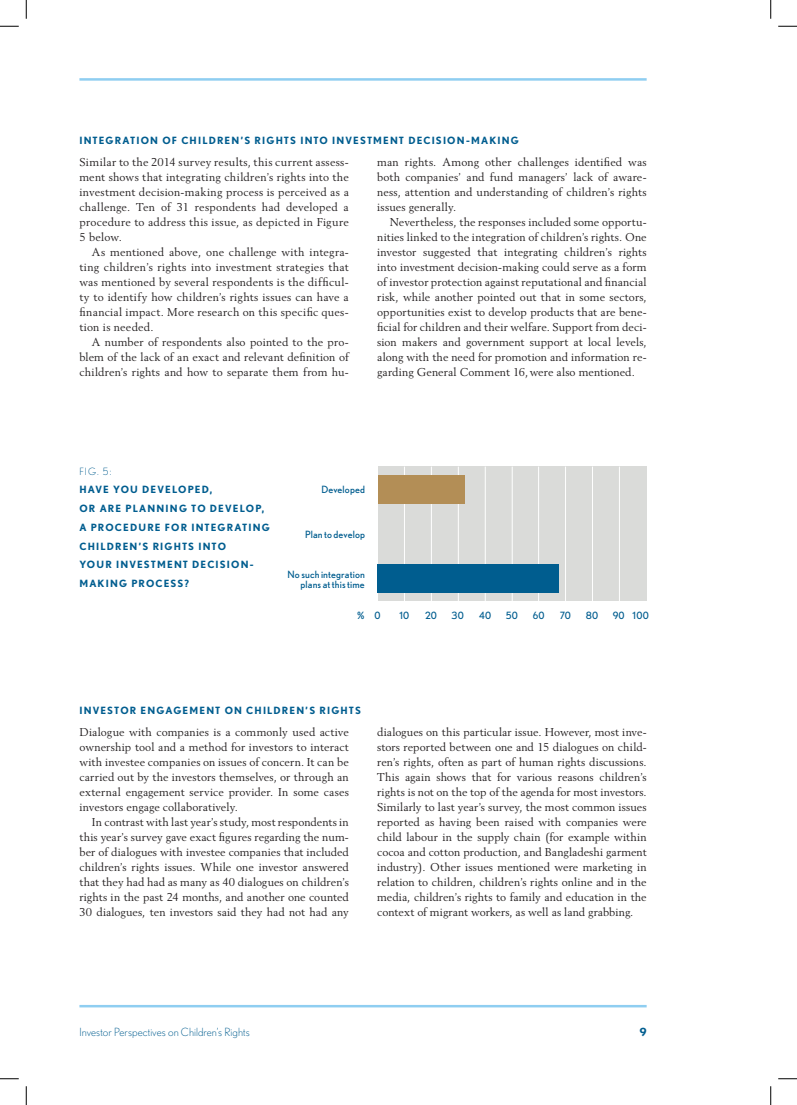
<style>
.page{position:relative;width:797px;height:1105px;background:#fff}
.page>*{position:absolute;margin:0;border:0;box-sizing:border-box;transform-origin:0 0}
.t1{font:11.25px/15px "Berling";letter-spacing:.015em;color:#231f20;text-align:justify}
.t2{font:300 11.25px "Nobel";letter-spacing:.005em;color:#005d8f}
.t3{font:700 11.25px "Nobel";color:#005d8f}
.t4{font:700 10px/18.8px "Nobel";letter-spacing:.11em;color:#005d8f}
.t5{font:10px/10px "Nobel";letter-spacing:.015em;color:#005d8f;text-align:right}
.t6{font:300 10px "Nobel";color:#005d8f}
</style>
<div class="page">
<hr style="left:79px;top:1005px;width:567px;height:2px;background:#8fcef1">
<hr style="left:79px;top:78px;width:567px;height:3px;background:#8fcef1">
<div style="left:378px;top:467px;width:268px;height:134px;background:#dadbd9"></div>
<hr style="left:404px;top:467px;width:1px;height:134px;background:#fff">
<hr style="left:431px;top:467px;width:1px;height:134px;background:#fff">
<hr style="left:458px;top:467px;width:1px;height:134px;background:#fff">
<hr style="left:485px;top:467px;width:1px;height:134px;background:#fff">
<hr style="left:512px;top:467px;width:1px;height:134px;background:#fff">
<hr style="left:538px;top:467px;width:1px;height:134px;background:#fff">
<hr style="left:565px;top:467px;width:1px;height:134px;background:#fff">
<hr style="left:592px;top:467px;width:1px;height:134px;background:#fff">
<hr style="left:619px;top:467px;width:1px;height:134px;background:#fff">
<div style="left:378px;top:475px;width:86px;height:28px;background:#b38e56"></div>
<div style="left:378px;top:565px;width:181px;height:28px;background:#005d8f"></div>
<svg style="left:0;top:25px;width:19px;height:2px"></svg>
<svg style="left:778px;top:25px;width:19px;height:2px"></svg>
<svg style="left:0;top:1078px;width:19px;height:1px"></svg>
<svg style="left:778px;top:1078px;width:19px;height:1px"></svg>
<svg style="left:25px;top:0;width:2px;height:19px"></svg>
<svg style="left:25px;top:1086px;width:2px;height:19px"></svg>
<svg style="left:770px;top:0;width:1px;height:19px"></svg>
<svg style="left:770px;top:1086px;width:1px;height:19px"></svg>
<p class="t4" style="left:79px;top:130px;width:441px">INTEGRATION OF CHILDREN’S RIGHTS INTO INVESTMENT DECISION-MAKING</p>
<p class="t1" style="left:79px;top:154px;width:271px">Similar to the 2014 survey results, this current assess&shy;ment shows that integrating children’s rights into the investment decision-making process is perceived as a challenge. Ten of 31 respondents had developed a procedure to address this issue, as depicted in Figure 5 below.</p>
<p class="t1" style="left:79px;top:244px;width:271px;text-indent:12px">As mentioned above, one challenge with integra&shy;ting children’s rights into investment strategies that was mentioned by several respondents is the difficul&shy;ty to identify how children’s rights issues can have a financial impact. More research on this specific ques&shy;tion is needed.</p>
<p class="t1" style="left:79px;top:334px;width:271px;text-indent:12px">A number of respondents also pointed to the pro&shy;blem of the lack of an exact and relevant definition of children’s rights and how to separate them from hu-</p>
<p class="t1" style="left:377px;top:154px;width:271px">man rights. Among other challenges identified was both companies’ and fund managers’ lack of aware&shy;ness, attention and understanding of children’s rights issues generally.</p>
<p class="t1" style="left:377px;top:214px;width:271px;text-indent:12px">Nevertheless, the responses included some opportu&shy;nities linked to the integration of children’s rights. One investor suggested that integrating children’s rights into investment decision-making could serve as a form of investor protection against reputational and financial risk, while another pointed out that in some sectors, opportunities exist to develop products that are bene&shy;ficial for children and their welfare. Support from deci&shy;sion makers and government support at local levels, along with the need for promotion and information re&shy;garding General Comment 16,were also mentioned.</p>
<p class="t6" style="left:79px;top:465px;width:34px">FIG. 5:</p>
<p class="t4" style="left:79px;top:480px;width:192px">HAVE YOU DEVELOPED,<br>OR ARE PLANNING TO DEVELOP,<br>A PROCEDURE FOR INTEGRATING<br>CHILDREN’S RIGHTS INTO<br>YOUR INVESTMENT DECISION-<br>MAKING PROCESS?</p>
<p class="t5" style="left:321px;top:484px;width:45px">Developed</p>
<p class="t5" style="left:305px;top:529px;width:61px">Plan to develop</p>
<p class="t5" style="left:287px;top:569px;width:79px">No such integration plans at this time</p>
<p class="t5" style="left:357px;top:610px;width:25px">% 0</p>
<p class="t5" style="left:399px;top:610px;width:11px">10</p>
<p class="t5" style="left:425px;top:610px;width:13px">20</p>
<p class="t5" style="left:451px;top:610px;width:14px">30</p>
<p class="t5" style="left:479px;top:610px;width:14px">40</p>
<p class="t5" style="left:506px;top:610px;width:14px">50</p>
<p class="t5" style="left:532px;top:610px;width:13px">60</p>
<p class="t5" style="left:559px;top:610px;width:13px">70</p>
<p class="t5" style="left:585px;top:610px;width:14px">80</p>
<p class="t5" style="left:612px;top:610px;width:38px">90 100</p>
<p class="t4" style="left:79px;top:700px;width:283px">INVESTOR ENGAGEMENT ON CHILDREN’S RIGHTS</p>
<p class="t1" style="left:79px;top:724px;width:271px">Dialogue with companies is a commonly used active ownership tool and a method for investors to interact with investee companies on issues of concern. It can be carried out by the investors themselves, or through an external engagement service provider. In some cases investors engage collaboratively.</p>
<p class="t1" style="left:79px;top:814px;width:271px;text-indent:12px">In contrast with last year’s study, most respondents in this year’s survey gave exact figures regarding the num&shy;ber of dialogues with investee companies that included children’s rights issues. While one investor answered that they had had as many as 40 dialogues on children’s rights in the past 24 months, and another one counted 30 dialogues, ten investors said they had not had any</p>
<p class="t1" style="left:377px;top:724px;width:271px">dialogues on this particular issue. However, most inve&shy;stors reported between one and 15 dialogues on child&shy;ren’s rights, often as part of human rights discussions.<br>This again shows that for various reasons children’s rights is not on the top of the agenda for most investors.<br>Similarly to last year’s survey, the most common issues reported as having been raised with companies were child labour in the supply chain (for example within cocoa and cotton production, and Bangladeshi garment industry). Other issues mentioned were marketing in relation to children, children’s rights online and in the media, children’s rights to family and education in the context of migrant workers, as well as land grabbing.</p>
<p class="t2" style="left:79px;top:1026px;width:172px">Investor Perspectives on Children’s Rights</p>
<p class="t3" style="left:640px;top:1025px;width:8px">9</p>
</div>
